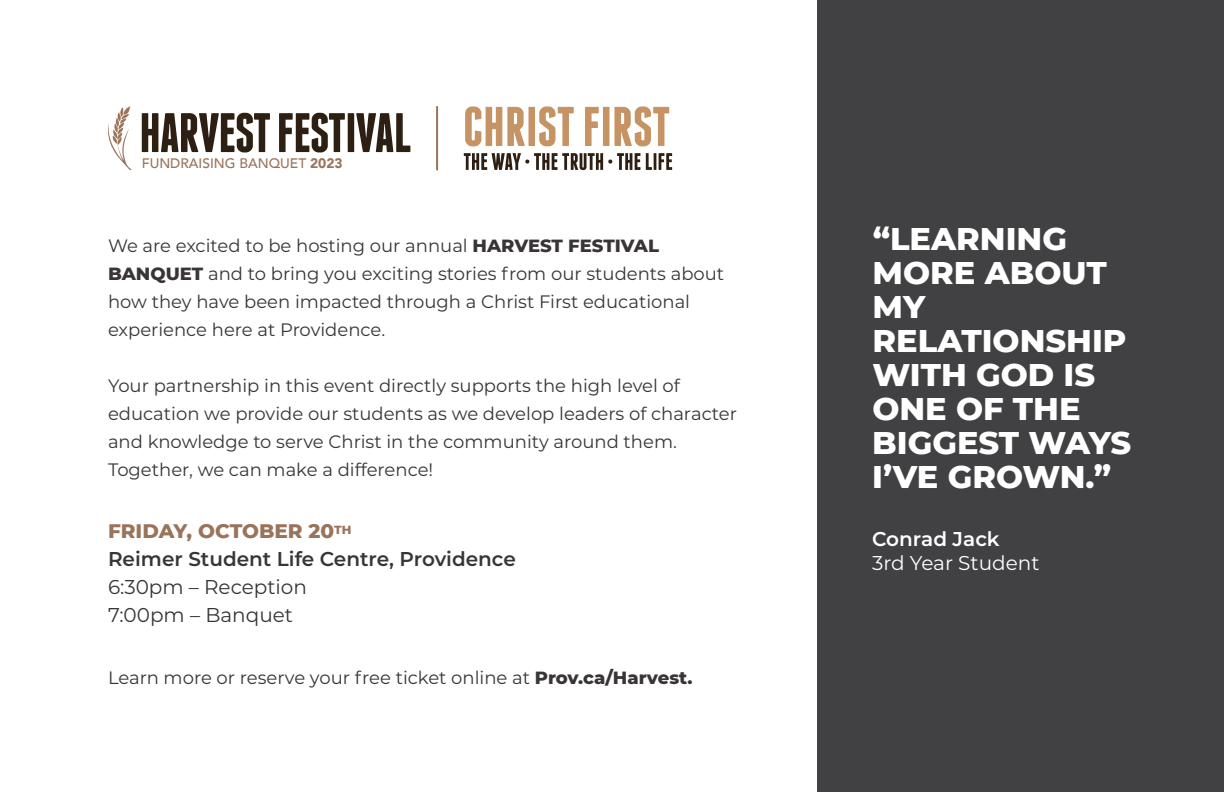
<style>
.page{position:relative;width:1224px;height:792px;background:#fff}
.page>*{position:absolute;margin:0;border:0;box-sizing:border-box;transform-origin:0 0}
.t1{font:800 32px/34px "Montserrat";color:#fff}
.t2{font:600 20px/28px "Montserrat";color:#393536}
.t3{font:20px/28px "Montserrat";color:#393536}
.t4{font:20px "Montserrat";color:#fff}
.t5{font:600 20px "Montserrat";color:#fff}
.t6{font:18px/28px "Montserrat";color:#393536}
.t7{font:500 13.8px "Avenir";color:#99745b}
.s1{font-weight:900}
.s2{font-weight:800}
.s3{font-weight:800;color:#99745b}
</style>
<div class="page">
<div style="left:818px;top:0;width:406px;height:792px;background:#414042"></div>
<svg style="left:142px;top:113px;width:128px;height:39px"></svg>
<svg style="left:279px;top:113px;width:66px;height:39px"></svg>
<div style="left:348px;top:113px;width:6px;height:39px;background:#2d1f12"></div>
<svg style="left:356px;top:113px;width:54px;height:39px"></svg>
<svg style="left:108px;top:106px;width:24px;height:64px"></svg>
<svg style="left:465px;top:106px;width:60px;height:40px"></svg>
<div style="left:528px;top:107px;width:7px;height:39px;background:#c59364"></div>
<svg style="left:539px;top:106px;width:35px;height:40px"></svg>
<svg style="left:585px;top:107px;width:14px;height:39px"></svg>
<div style="left:603px;top:107px;width:6px;height:39px;background:#c59364"></div>
<svg style="left:614px;top:106px;width:55px;height:40px"></svg>
<svg style="left:464px;top:153px;width:176px;height:17px"></svg>
<svg style="left:646px;top:153px;width:26px;height:17px"></svg>
<hr style="left:436px;top:106px;width:2px;height:64px;background:#9b7459">
<p class="t7" style="left:142px;top:155px;width:202px">FUNDRAISING BANQUET <span class="s1">2023</span></p>
<p class="t6" style="left:108px;top:232px;width:618px">We are excited to be hosting our annual <span class="s2">HARVEST FESTIVAL BANQUET</span> and to bring you exciting stories from our students about how they have been impacted through a Christ First educational experience here at Providence.</p>
<p class="t6" style="left:108px;top:372px;width:630px">Your partnership in this event directly supports the high level of education we provide our students as we develop leaders of character and knowledge to serve Christ in the community around them.<br>Together, we can make a difference!</p>
<p class="t2" style="left:108px;top:518px;width:409px"><span class="s3">FRIDAY, OCTOBER 20</span><sup>TH<br></sup>Reimer Student Life Centre, Providence</p>
<p class="t3" style="left:108px;top:574px;width:201px">6:30pm – Reception<br>7:00pm – Banquet</p>
<p class="t6" style="left:108px;top:664px;width:586px">Learn more or reserve your free ticket online at <span class="s2">Prov.ca/Harvest.</span></p>
<h1 class="t1" style="left:872px;top:223px;width:261px">“LEARNING<br>MORE ABOUT<br>MY<br>RELATIONSHIP<br>WITH GOD IS<br>ONE OF THE<br>BIGGEST WAYS<br>I’VE GROWN.”</h1>
<p class="t5" style="left:872px;top:530px;width:129px">Conrad Jack</p>
<p class="t4" style="left:872px;top:553px;width:169px">3rd Year Student</p>
</div>
